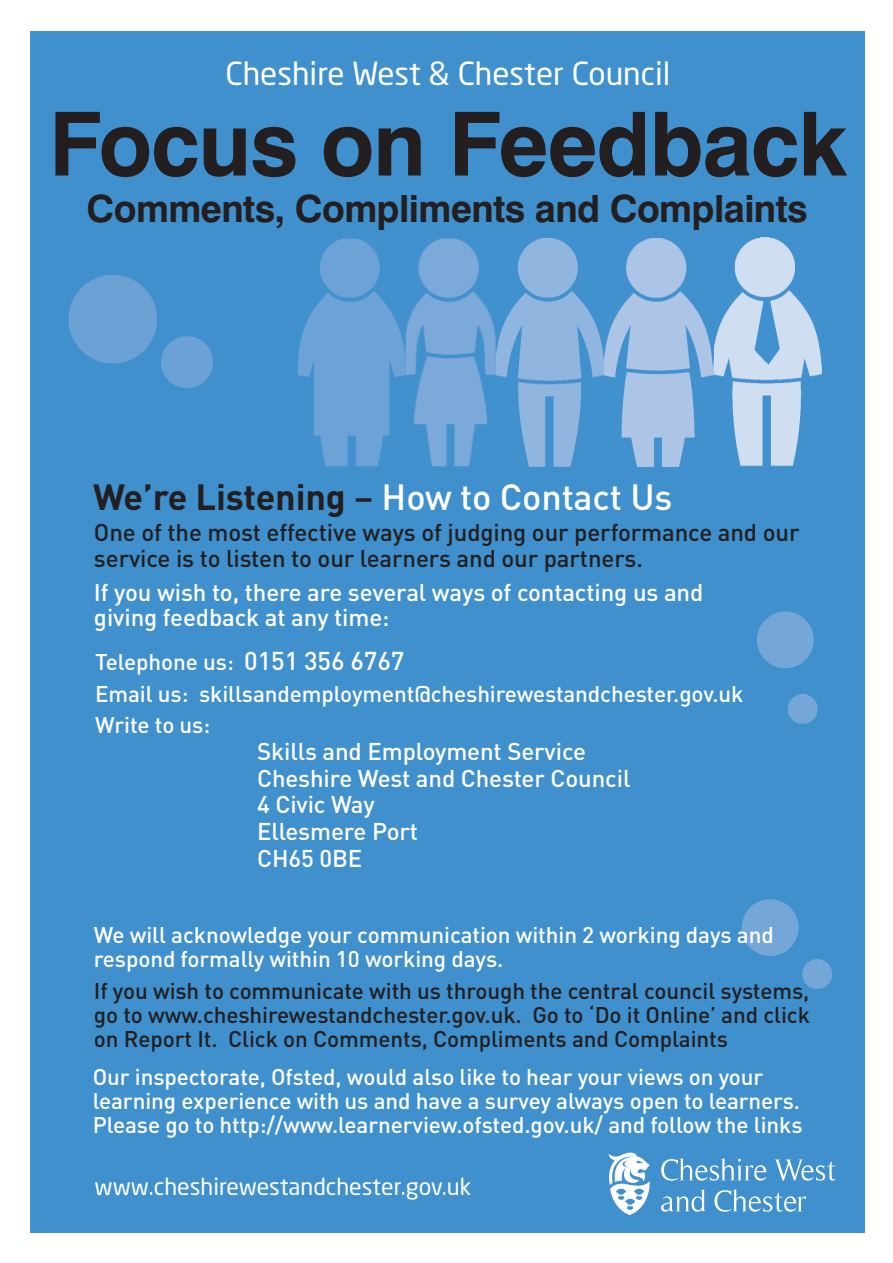
<style>
.page{position:relative;width:893px;height:1263px;background:#fff}
.page>*{position:absolute;margin:0;border:0;box-sizing:border-box;transform-origin:0 0}
.t1{font:700 88.5px "Swiss 721 BT";letter-spacing:-.015em;color:#231f20}
.t2{font:700 37.5px "Swiss 721 BT";letter-spacing:-.015em;color:#231f20}
.t3{font:700 36px "DIN";letter-spacing:-.005em;color:#231f20}
.t4{font:31.5px "Neo Sans";color:#fff}
.t5{font:500 24px/26.7px "DIN";letter-spacing:-.005em;color:#fff}
.t6{font:500 24px/25.5px "DIN";letter-spacing:-.005em;color:#231f20}
.t7{font:23.1px "Neo Sans";color:#fff}
.t8{font:500 22.5px/24px "DIN";letter-spacing:-.005em;color:#fff}
.t9{font:500 22.5px/24px "DIN";letter-spacing:-.005em;color:#231f20;text-align:justify}
.s1{font-weight:500}
.s2{font-weight:500;color:#fff}
.s3{font-size:25.5px}
</style>
<div class="page">
<div style="left:30px;top:32px;width:834px;height:1201px;background:#3f90cd"></div>
<div style="left:757px;top:611px;width:57px;height:57px;background:#75a6d8;border-radius:50%"></div>
<div style="left:788px;top:694px;width:30px;height:30px;background:#75a6d8;border-radius:50%"></div>
<div style="left:742px;top:899px;width:57px;height:57px;background:#75a6d8;border-radius:50%"></div>
<div style="left:802px;top:959px;width:30px;height:30px;background:#75a6d8;border-radius:50%"></div>
<div style="left:68px;top:275px;width:89px;height:89px;background:#6ca1d6;border-radius:50%"></div>
<div style="left:161px;top:336px;width:52px;height:52px;background:#6ca1d6;border-radius:50%"></div>
<img style="left:298px;top:238px;width:108px;height:228px">
<img style="left:406px;top:238px;width:416px;height:229px">
<img style="left:497px;top:238px;width:1px;height:228px">
<svg style="left:661px;top:1158px;width:105px;height:23px"></svg>
<svg style="left:775px;top:1159px;width:60px;height:22px"></svg>
<svg style="left:661px;top:1189px;width:44px;height:23px"></svg>
<svg style="left:714px;top:1189px;width:92px;height:23px"></svg>
<svg style="left:609px;top:1152px;width:41px;height:63px"></svg>
<h3 class="t4" style="left:226px;top:62px;width:446px">Cheshire West &amp; Chester Council</h3>
<h1 class="t1" style="left:49px;top:112px;width:800px">Focus on Feedback</h1>
<h2 class="t2" style="left:86px;top:195px;width:723px">Comments, Compliments and Complaints</h2>
<h3 class="t3" style="left:93px;top:477px;width:581px">We’re Listening <span class="s1">–</span> <span class="s2">How to Contact Us</span></h3>
<p class="t6" style="left:94px;top:520px;width:707px">One of the most effective ways of judging our performance and our service is to listen to our learners and our partners.</p>
<p class="t5" style="left:94px;top:580px;width:611px;line-height:25.5px">If you wish to, there are several ways of contacting us and giving feedback at any time:</p>
<p class="t8" style="left:95px;top:646px;width:650px;line-height:31.8px">Telephone us: <span class="s3">0151 356 6767<br></span>Email us: skillsandemployment@cheshirewestandchester.gov.uk<br>Write to us:</p>
<p class="t5" style="left:257px;top:738px;width:375px">Skills and Employment Service<br>Cheshire West and Chester Council<br>4 Civic Way<br>Ellesmere Port<br>CH65 0BE</p>
<p class="t8" style="left:94px;top:923px;width:681px">We will acknowledge your communication within 2 working days and respond formally within 10 working days.</p>
<p class="t9" style="left:94px;top:979px;width:718px">If you wish to communicate with us through the central council systems, go to www.cheshirewestandchester.gov.uk. Go to ‘Do it Online’ and click on Report It. Click on Comments, Compliments and Complaints</p>
<p class="t8" style="left:93px;top:1065px;width:711px">Our inspectorate, Ofsted, would also like to hear your views on your learning experience with us and have a survey always open to learners.<br>Please go to http://www.learnerview.ofsted.gov.uk/ and follow the links</p>
<p class="t7" style="left:95px;top:1178px;width:378px">www.cheshirewestandchester.gov.uk</p>
</div>
